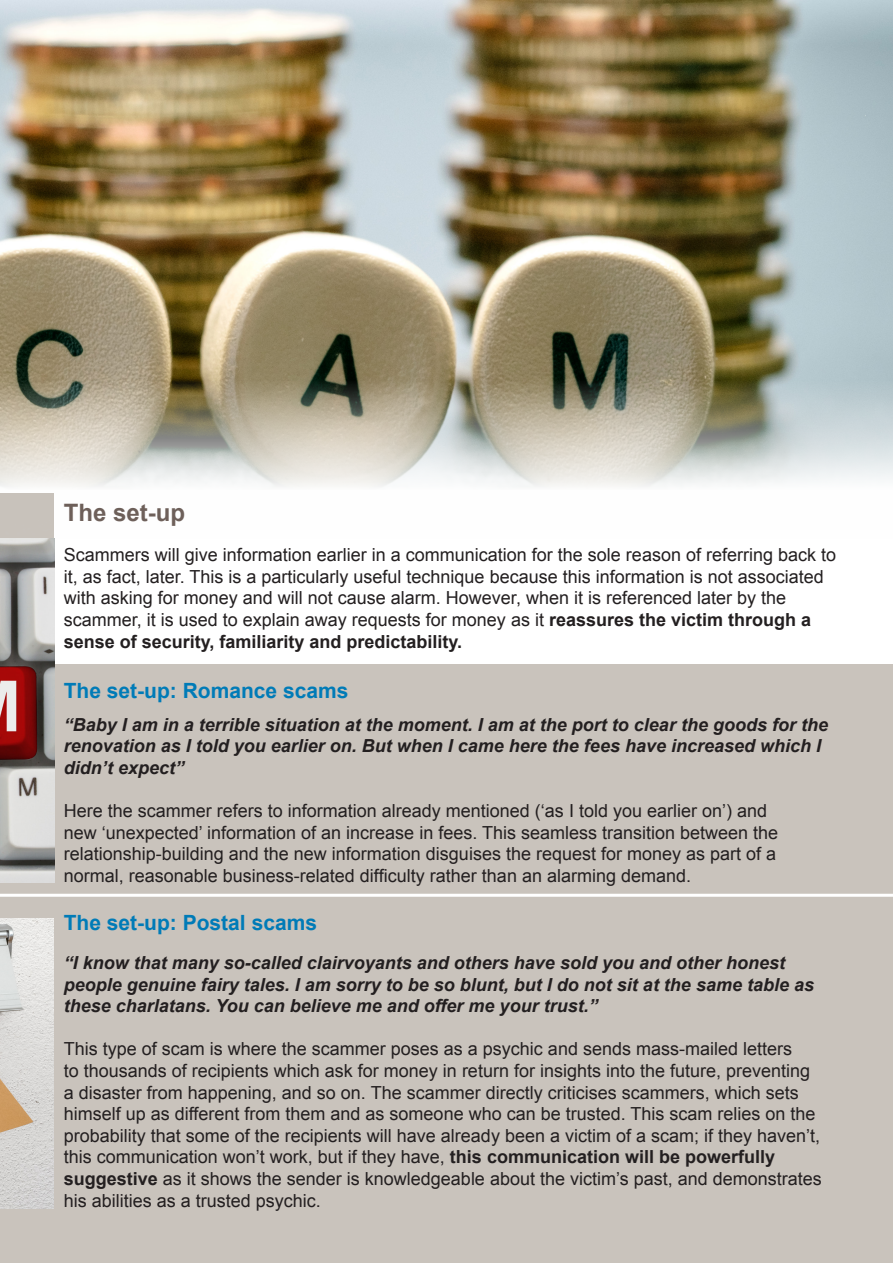
<style>
.page{position:relative;width:893px;height:1263px;background:#fff}
.page>*{position:absolute;margin:0;border:0;box-sizing:border-box;transform-origin:0 0}
.Sub_heading{font:700 24px "Arial";color:#6e605a}
.Sub_heading-2{font:700 21px "Arial";color:#007bb7}
.t1{font:18px/21.6px "Arial";color:#231f20}
.t2{font:italic 700 18px/21.6px "Arial";color:#231f20}
.s1{font-weight:700}
</style>
<div class="page">
<div style="left:0;top:493px;width:893px;height:770px;background:#c9c3bc"></div>
<div style="left:54px;top:493px;width:839px;height:170px;background:#fff"></div>
<img style="left:0;top:918px;width:53px;height:291px">
<img style="left:0;top:538px;width:54px;height:344px">
<img style="left:0;top:0;width:893px;height:487px">
<hr style="left:0;top:894px;width:893px;height:3px;background:#fff">
<p class="Sub_heading" style="left:64px;top:497px;width:123px">The set-up</p>
<p class="t1" style="left:64px;top:544px;width:774px">Scammers will give information earlier in a communication for the sole reason of referring back to it, as fact, later. This is a particularly useful technique because this information is not associated with asking for money and will not cause alarm. However, when it is referenced later by the scammer, it is used to explain away requests for money as it <span class="s1">reassures the victim through a sense of security, familiarity and predictability.</span></p>
<p class="Sub_heading-2" style="left:64px;top:676px;width:286px">The set-up: Romance scams</p>
<p class="t2" style="left:64px;top:714px;width:766px">“Baby I am in a terrible situation at the moment. I am at the port to clear the goods for the renovation as I told you earlier on. But when I came here the fees have increased which I didn’t expect”</p>
<p class="t1" style="left:64px;top:800px;width:716px">Here the scammer refers to information already mentioned (‘as I told you earlier on’) and new ‘unexpected’ information of an increase in fees. This seamless transition between the relationship-building and the new information disguises the request for money as part of a normal, reasonable business-related difficulty rather than an alarming demand.</p>
<p class="Sub_heading-2" style="left:64px;top:909px;width:255px">The set-up: Postal scams</p>
<p class="t2" style="left:64px;top:952px;width:752px">“I know that many so-called clairvoyants and others have sold you and other honest people genuine fairy tales. I am sorry to be so blunt, but I do not sit at the same table as these charlatans. You can believe me and offer me your trust.”</p>
<p class="t1" style="left:64px;top:1038px;width:760px">This type of scam is where the scammer poses as a psychic and sends mass-mailed letters<br>to thousands of recipients which ask for money in return for insights into the future, preventing a disaster from happening, and so on. The scammer directly criticises scammers, which sets himself up as different from them and as someone who can be trusted. This scam relies on the probability that some of the recipients will have already been a victim of a scam; if they haven’t, this communication won’t work, but if they have, <span class="s1">this communication will be powerfully suggestive</span> as it shows the sender is knowledgeable about the victim’s past, and demonstrates his abilities as a trusted psychic.</p>
</div>
